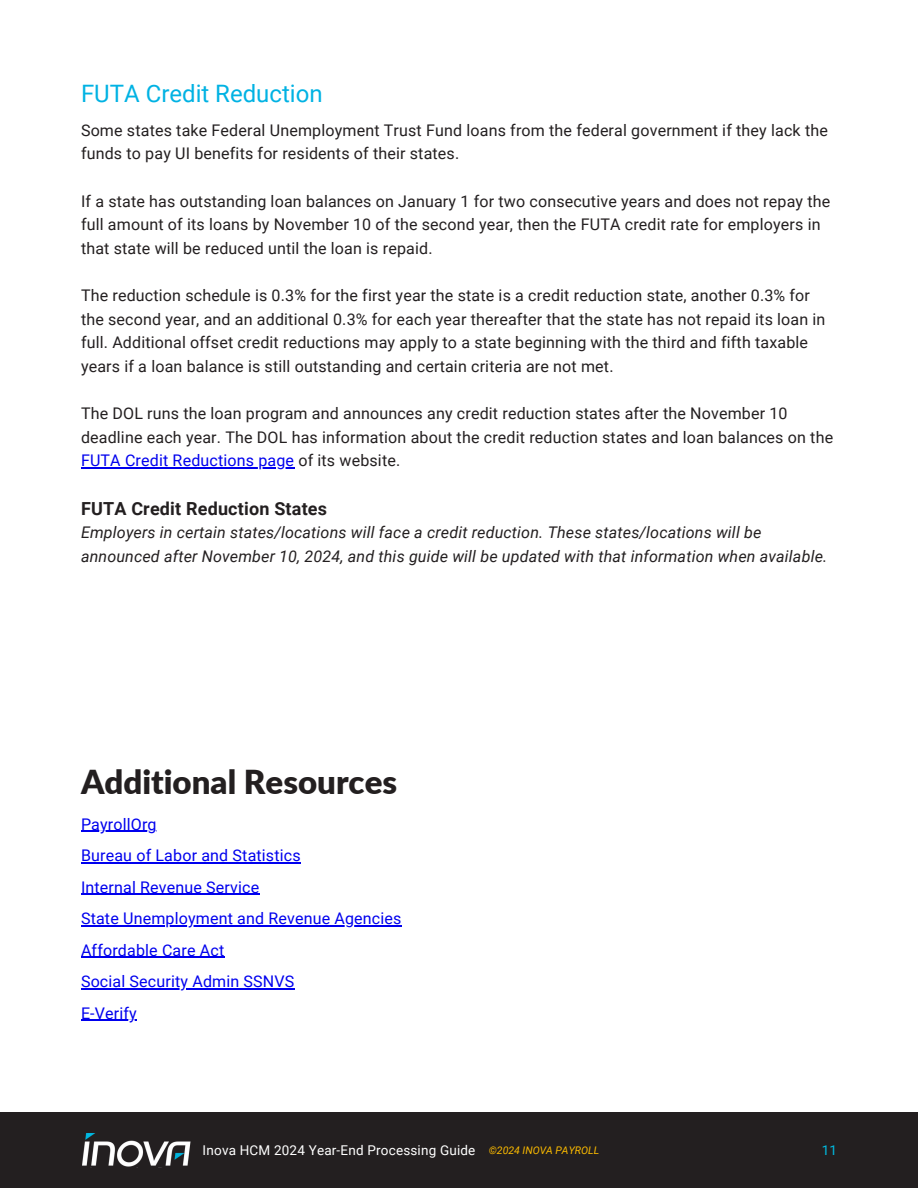
<style>
.page{position:relative;width:918px;height:1188px;background:#fff}
.page>*{position:absolute;margin:0;border:0;box-sizing:border-box;transform-origin:0 0}
.t1{font:900 33px "Lato";color:#231f20}
.t2{font:24px "Roboto";color:#00b2e3}
.t3{font:700 18px "Roboto";letter-spacing:.01em;color:#231f20}
.t4{font:16.05px/23.7px "Roboto";letter-spacing:.01em;color:#231f20}
.t5{font:16.05px "Roboto";letter-spacing:.01em;color:#00e}
.t6{font:italic 16.05px/23.7px "Roboto";letter-spacing:.01em;color:#231f20}
.t7{font:13.5px "Roboto";letter-spacing:.015em;color:#fff}
.t8{font:13.5px "Roboto";color:#00bce2}
.s1{color:#231f20}
.s2{font-style:italic;font-size:10.5px;color:#fbba00}
</style>
<div class="page">
<hr style="left:81px;top:468px;width:213px;height:1px;background:#00e">
<hr style="left:81px;top:831px;width:76px;height:1px;background:#00e">
<hr style="left:81px;top:862px;width:220px;height:1px;background:#00e">
<hr style="left:81px;top:894px;width:178px;height:1px;background:#00e">
<hr style="left:81px;top:925px;width:321px;height:1px;background:#00e">
<hr style="left:81px;top:957px;width:143px;height:1px;background:#00e">
<hr style="left:81px;top:988px;width:214px;height:1px;background:#00e">
<hr style="left:81px;top:1020px;width:56px;height:1px;background:#00e">
<div style="left:0;top:1112px;width:918px;height:76px;background:#231f20"></div>
<img style="left:82px;top:1133px;width:108px;height:34px">
<h3 class="t2" style="left:81px;top:80px;width:243px">FUTA Credit Reduction</h3>
<h3 class="t4" style="left:81px;top:118px;width:748px">Some states take Federal Unemployment Trust Fund loans from the federal government if they lack the funds to pay UI benefits for residents of their states.</h3>
<h3 class="t4" style="left:81px;top:189px;width:751px">If a state has outstanding loan balances on January 1 for two consecutive years and does not repay the full amount of its loans by November 10 of the second year, then the FUTA credit rate for employers in that state will be reduced until the loan is repaid.</h3>
<h3 class="t4" style="left:81px;top:284px;width:746px">The reduction schedule is 0.3% for the first year the state is a credit reduction state, another 0.3% for the second year, and an additional 0.3% for each year thereafter that the state has not repaid its loan in full. Additional offset credit reductions may apply to a state beginning with the third and fifth taxable years if a loan balance is still outstanding and certain criteria are not met.</h3>
<h3 class="t4" style="left:81px;top:402px;width:754px">The DOL runs the loan program and announces any credit reduction states after the November 10 deadline each year. The DOL has information about the credit reduction states and loan balances on the</h3>
<h1 class="t5" style="left:81px;top:452px;width:321px">FUTA Credit Reductions page <span class="s1">of its website.</span></h1>
<h2 class="t3" style="left:81px;top:498px;width:248px">FUTA Credit Reduction States</h2>
<h2 class="t6" style="left:81px;top:521px;width:748px">Employers in certain states/locations will face a credit reduction. These states/locations will be announced after November 10, 2024, and this guide will be updated with that information when available.</h2>
<h3 class="t1" style="left:81px;top:762px;width:318px">Additional Resources</h3>
<h3 class="t5" style="left:81px;top:815px;width:77px">PayrollOrg</h3>
<h3 class="t5" style="left:81px;top:846px;width:221px">Bureau of Labor and Statistics</h3>
<h3 class="t5" style="left:81px;top:878px;width:180px">Internal Revenue Service</h3>
<h3 class="t5" style="left:81px;top:909px;width:322px">State Unemployment and Revenue Agencies</h3>
<h3 class="t5" style="left:81px;top:941px;width:145px">Affordable Care Act</h3>
<h3 class="t5" style="left:81px;top:972px;width:215px">Social Security Admin SSNVS</h3>
<p class="t5" style="left:81px;top:1004px;width:57px">E-Verify</p>
<p class="t7" style="left:203px;top:1142px;width:398px">Inova HCM 2024 Year-End Processing Guide <span class="s2">©2024 INOVA PAYROLL</span></p>
<h4 class="t8" style="left:822px;top:1142px;width:17px">11</h4>
</div>
